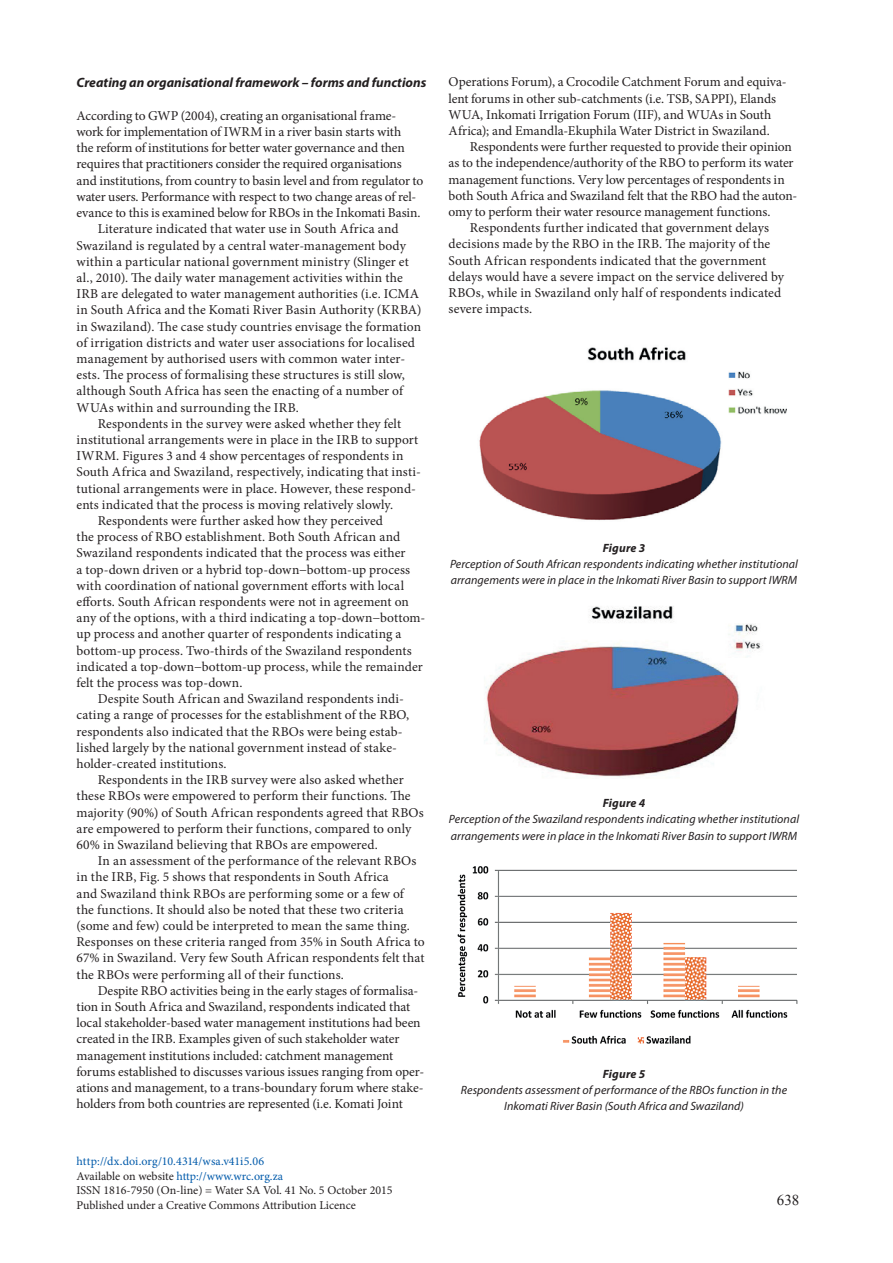
<style>
.page{position:relative;width:893px;height:1263px;background:#fff}
.page>*{position:absolute;margin:0;border:0;box-sizing:border-box;transform-origin:0 0}
.t1{font:15px "Times New Roman";color:#231f20}
.t2{font:13.5px/16.2px "Minion Pro";letter-spacing:.005em;color:#231f20}
.t3{font:13.5px "Minion Pro";letter-spacing:-.015em;color:#231f20}
.t4{font:italic 700 13.5px "Myriad Pro";color:#231f20}
.t5{font:italic 12px/16.2px "Myriad Pro";letter-spacing:.005em;color:#231f20}
.t6{font:12px/14.4px "Minion Pro";color:#231f20}
.t7{font:italic 700 12px "Myriad Pro";letter-spacing:.015em;color:#231f20}
.s1{color:#015aaa}
</style>
<div class="page">
<img style="left:479px;top:347px;width:307px;height:174px">
<img style="left:484px;top:606px;width:279px;height:171px">
<img style="left:457px;top:866px;width:341px;height:178px">
<p class="t4" style="left:77px;top:73px;width:351px">Creating an organisational framework – forms and functions</p>
<p class="t2" style="left:77px;top:108px;width:321px">According to GWP (2004), creating an organisational frame-</p>
<p class="t3" style="left:77px;top:123px;width:326px">work for implementation of IWRM in a river basin starts with</p>
<p class="t3" style="left:77px;top:139px;width:330px">the reform of institutions for better water governance and then</p>
<p class="t3" style="left:77px;top:155px;width:327px">requires that practitioners consider the required organisations</p>
<p class="t3" style="left:77px;top:171px;width:348px">and institutions, from country to basin level and from regulator to</p>
<p class="t2" style="left:77px;top:189px;width:341px">water users. Performance with respect to two change areas of rel-</p>
<p class="t2" style="left:77px;top:205px;width:345px">evance to this is examined below for RBOs in the Inkomati Basin.</p>
<p class="t2" style="left:98px;top:221px;width:302px">Literature indicated that water use in South Africa and</p>
<p class="t2" style="left:77px;top:237px;width:331px">Swaziland is regulated by a central water-management body</p>
<p class="t2" style="left:77px;top:253px;width:334px">within a particular national government ministry (Slinger et</p>
<p class="t2" style="left:77px;top:270px;width:328px">al., 2010). The daily water management activities within the</p>
<p class="t2" style="left:77px;top:286px;width:344px">IRB are delegated to water management authorities (i.e. ICMA</p>
<p class="t2" style="left:77px;top:302px;width:346px">in South Africa and the Komati River Basin Authority (KRBA)</p>
<p class="t2" style="left:77px;top:318px;width:346px">in Swaziland). The case study countries envisage the formation</p>
<p class="t2" style="left:77px;top:334px;width:340px">of irrigation districts and water user associations for localised</p>
<p class="t2" style="left:77px;top:351px;width:330px">management by authorised users with common water inter-</p>
<p class="t2" style="left:77px;top:367px;width:330px">ests. The process of formalising these structures is still slow,</p>
<p class="t2" style="left:77px;top:383px;width:328px">although South Africa has seen the enacting of a number of</p>
<p class="t2" style="left:77px;top:399px;width:224px">WUAs within and surrounding the IRB.</p>
<p class="t2" style="left:98px;top:415px;width:305px">Respondents in the survey were asked whether they felt</p>
<p class="t2" style="left:77px;top:432px;width:343px">institutional arrangements were in place in the IRB to support</p>
<p class="t2" style="left:77px;top:448px;width:329px">IWRM. Figures 3 and 4 show percentages of respondents in</p>
<p class="t2" style="left:77px;top:464px;width:346px">South Africa and Swaziland, respectively, indicating that insti-</p>
<p class="t2" style="left:77px;top:480px;width:341px">tutional arrangements were in place. However, these respond-</p>
<p class="t2" style="left:77px;top:496px;width:318px">ents indicated that the process is moving relatively slowly.</p>
<p class="t2" style="left:98px;top:513px;width:287px">Respondents were further asked how they perceived</p>
<p class="t2" style="left:77px;top:529px;width:325px">the process of RBO establishment. Both South African and</p>
<p class="t2" style="left:77px;top:545px;width:331px">Swaziland respondents indicated that the process was either</p>
<p class="t2" style="left:77px;top:561px;width:335px">a top-down driven or a hybrid top-down−bottom-up process</p>
<p class="t2" style="left:77px;top:577px;width:329px">with coordination of national government efforts with local</p>
<p class="t2" style="left:77px;top:594px;width:334px">efforts. South African respondents were not in agreement on</p>
<p class="t2" style="left:77px;top:610px;width:350px">any of the options, with a third indicating a top-down−bottom-</p>
<p class="t2" style="left:77px;top:626px;width:326px">up process and another quarter of respondents indicating a</p>
<p class="t2" style="left:77px;top:642px;width:337px">bottom-up process. Two-thirds of the Swaziland respondents</p>
<p class="t2" style="left:77px;top:658px;width:348px">indicated a top-down−bottom-up process, while the remainder</p>
<p class="t2" style="left:77px;top:675px;width:168px">felt the process was top-down.</p>
<p class="t2" style="left:98px;top:691px;width:308px">Despite South African and Swaziland respondents indi-</p>
<p class="t2" style="left:77px;top:707px;width:334px">cating a range of processes for the establishment of the RBO,</p>
<p class="t2" style="left:77px;top:723px;width:328px">respondents also indicated that the RBOs were being estab-</p>
<p class="t2" style="left:77px;top:739px;width:322px">lished largely by the national government instead of stake-</p>
<p class="t2" style="left:77px;top:756px;width:152px">holder-created institutions.</p>
<p class="t2" style="left:98px;top:772px;width:307px">Respondents in the IRB survey were also asked whether</p>
<p class="t2" style="left:77px;top:788px;width:336px">these RBOs were empowered to perform their functions. The</p>
<p class="t2" style="left:77px;top:804px;width:349px">majority (90%) of South African respondents agreed that RBOs</p>
<p class="t2" style="left:77px;top:820px;width:336px">are empowered to perform their functions, compared to only</p>
<p class="t2" style="left:77px;top:837px;width:303px">60% in Swaziland believing that RBOs are empowered.</p>
<p class="t2" style="left:98px;top:853px;width:320px">In an assessment of the performance of the relevant RBOs</p>
<p class="t2" style="left:77px;top:869px;width:314px">in the IRB, Fig. 5 shows that respondents in South Africa</p>
<p class="t2" style="left:77px;top:885px;width:329px">and Swaziland think RBOs are performing some or a few of</p>
<p class="t2" style="left:77px;top:901px;width:329px">the functions. It should also be noted that these two criteria</p>
<p class="t2" style="left:77px;top:918px;width:335px">(some and few) could be interpreted to mean the same thing.</p>
<p class="t2" style="left:77px;top:934px;width:350px">Responses on these criteria ranged from 35% in South Africa to</p>
<p class="t2" style="left:77px;top:950px;width:349px">67% in Swaziland. Very few South African respondents felt that</p>
<p class="t2" style="left:77px;top:966px;width:269px">the RBOs were performing all of their functions.</p>
<p class="t2" style="left:98px;top:982px;width:322px">Despite RBO activities being in the early stages of formalisa-</p>
<p class="t2" style="left:77px;top:999px;width:335px">tion in South Africa and Swaziland, respondents indicated that</p>
<p class="t2" style="left:77px;top:1015px;width:346px">local stakeholder-based water management institutions had been</p>
<p class="t2" style="left:77px;top:1031px;width:324px">created in the IRB. Examples given of such stakeholder water</p>
<p class="t2" style="left:77px;top:1047px;width:318px">management institutions included: catchment management</p>
<p class="t2" style="left:77px;top:1063px;width:349px">forums established to discusses various issues ranging from oper-</p>
<p class="t2" style="left:77px;top:1080px;width:349px">ations and management, to a trans-boundary forum where stake-</p>
<p class="t2" style="left:77px;top:1096px;width:328px">holders from both countries are represented (i.e. Komati Joint</p>
<p class="t6" style="left:77px;top:1154px;width:318px"><span class="s1">http://dx.doi.org/10.4314/wsa.v41i5.06<br></span>Available on website <span class="s1">http://www.wrc.org.za<br></span>ISSN 1816-7950 (On-line) = Water SA Vol. 41 No. 5 October 2015<br>Published under a Creative Commons Attribution Licence</p>
<p class="t2" style="left:449px;top:74px;width:339px">Operations Forum), a Crocodile Catchment Forum and equiva&shy;lent forums in other sub-catchments (i.e. TSB, SAPPI), Elands WUA, Inkomati Irrigation Forum (IIF), and WUAs in South Africa); and Emandla-Ekuphila Water District in Swaziland.</p>
<p class="t2" style="left:470px;top:139px;width:324px">Respondents were further requested to provide their opinion</p>
<p class="t2" style="left:449px;top:155px;width:346px">as to the independence/authority of the RBO to perform its water</p>
<p class="t2" style="left:449px;top:171px;width:338px">management functions. Very low percentages of respondents in</p>
<p class="t2" style="left:449px;top:187px;width:350px">both South Africa and Swaziland felt that the RBO had the auton-</p>
<p class="t2" style="left:449px;top:204px;width:323px">omy to perform their water resource management functions.</p>
<p class="t2" style="left:470px;top:220px;width:301px">Respondents further indicated that government delays</p>
<p class="t2" style="left:449px;top:236px;width:323px">decisions made by the RBO in the IRB. The majority of the</p>
<p class="t2" style="left:449px;top:252px;width:319px">South African respondents indicated that the government</p>
<p class="t2" style="left:449px;top:268px;width:337px">delays would have a severe impact on the service delivered by</p>
<p class="t2" style="left:449px;top:285px;width:334px">RBOs, while in Swaziland only half of respondents indicated</p>
<p class="t2" style="left:449px;top:301px;width:85px">severe impacts.</p>
<p class="t7" style="left:603px;top:540px;width:44px">Figure 3</p>
<p class="t5" style="left:450px;top:556px;width:350px">Perception of South African respondents indicating whether institutional arrangements were in place in the Inkomati River Basin to support IWRM</p>
<p class="t7" style="left:603px;top:795px;width:44px">Figure 4</p>
<p class="t5" style="left:449px;top:811px;width:352px">Perception of the Swaziland respondents indicating whether institutional arrangements were in place in the Inkomati River Basin to support IWRM</p>
<p class="t7" style="left:603px;top:1066px;width:44px">Figure 5</p>
<p class="t5" style="left:461px;top:1082px;width:328px;text-align:center">Respondents assessment of performance of the RBOs function in the<br>Inkomati River Basin (South Africa and Swaziland)</p>
<p class="t1" style="left:777px;top:1190px;width:24px">638</p>
</div>
